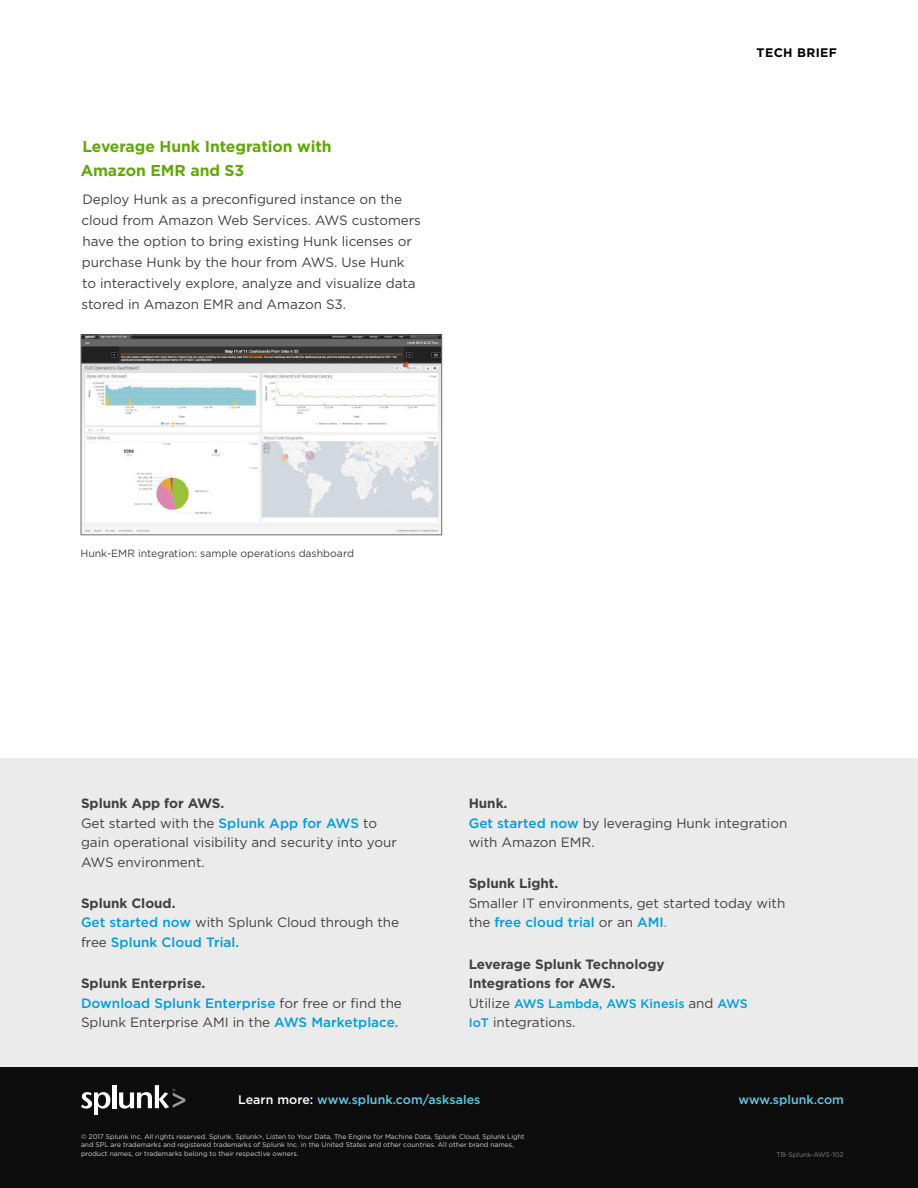
<style>
.page{position:relative;width:918px;height:1188px;background:#fff}
.page>*{position:absolute;margin:0;border:0;box-sizing:border-box;transform-origin:0 0}
.Header_2{font:700 15.75px/24.5px "Gotham";letter-spacing:-.005em;color:#63a70a}
.Backside_Body_Text{font:13.5px/19.5px "Gotham";letter-spacing:-.005em;color:#414042}
.Backside_Body_Text-2{font:500 13.5px/19.5px "Gotham";letter-spacing:.005em;color:#009ddc}
.Backside_Body_Text-3{font:700 13.5px/19.5px "Gotham";letter-spacing:-.005em;color:#414042}
.t1{font:500 12.45px "Gotham";letter-spacing:.005em;color:#61cae5}
.Backside_Body_Text-4{font:500 12.45px "Gotham";letter-spacing:.005em;color:#009ddc}
.t2{font:700 12.3px "Gotham";letter-spacing:.03em;color:#000}
.FIGURE_TYPE{font:10.5px "Gotham";letter-spacing:-.005em;color:#414042}
.Copyright{font:6.75px/8.7px "Gotham";color:#d1d3d4}
.Filename{font:6.75px "Gotham";color:#808285}
.s1{font-weight:700}
.s2{font-weight:500;color:#009ddc}
.s3{font-weight:700;color:#414042}
.s4{font-weight:400;color:#414042}
.s5{color:#009ddc}
.s6{font-weight:400;font-size:13.5px;color:#414042}
.s7{font-weight:500;font-size:12.45px;color:#009ddc}
.s8{color:#fff}
</style>
<div class="page">
<div style="left:0;top:1066px;width:918px;height:122px;background:#0d0d0d"></div>
<svg style="left:81px;top:1092px;width:29px;height:22px"></svg>
<hr style="left:112px;top:1085px;width:4px;height:23px;background:#fff">
<svg style="left:119px;top:1085px;width:66px;height:24px"></svg>
<div style="left:0;top:758px;width:918px;height:308px;background:#ebebec"></div>
<img style="left:83px;top:337px;width:357px;height:196px">
<div style="left:81px;top:335px;width:361px;height:200px;border:1px solid #6d6e71"></div>
<p class="Header_2" style="left:81px;top:134px;width:252px">Leverage Hunk Integration with<br>Amazon EMR and S3</p>
<p class="Backside_Body_Text" style="left:81px;top:188px;width:341px;line-height:21px">Deploy Hunk as a preconfigured instance on the cloud from Amazon Web Services. AWS customers have the option to bring existing Hunk licenses or purchase Hunk by the hour from AWS. Use Hunk to interactively explore, analyze and visualize data stored in Amazon EMR and Amazon S3.</p>
<p class="t2" style="left:757px;top:44px;width:82px">TECH BRIEF</p>
<p class="FIGURE_TYPE" style="left:80px;top:547px;width:275px">Hunk-EMR integration: sample operations dashboard</p>
<p class="Backside_Body_Text" style="left:81px;top:794px;width:317px"><span class="s1">Splunk App for AWS.<br></span>Get started with the <span class="s2">Splunk App for AWS</span> to gain operational visibility and security into your<br>AWS environment.</p>
<p class="Backside_Body_Text-2" style="left:81px;top:893px;width:320px"><span class="s3">Splunk Cloud.<br></span>Get started now <span class="s4">with Splunk Cloud through the free</span> Splunk Cloud Trial.</p>
<p class="Backside_Body_Text" style="left:81px;top:973px;width:322px"><span class="s1">Splunk Enterprise.<br></span><span class="s2">Download Splunk Enterprise</span> for free or find the<br>Splunk Enterprise AMI in the <span class="s2">AWS Marketplace.</span></p>
<p class="Backside_Body_Text" style="left:469px;top:794px;width:320px"><span class="s1">Hunk.<br></span><span class="s2">Get started now</span> by leveraging Hunk integration with Amazon EMR.</p>
<p class="Backside_Body_Text" style="left:469px;top:874px;width:318px"><span class="s1">Splunk Light.<br></span>Smaller IT environments, get started today with the <span class="s2">free cloud trial</span> or an <span class="s2">AMI</span><span class="s5">.</span></p>
<p class="Backside_Body_Text-3" style="left:469px;top:954px;width:197px">Leverage Splunk Technology<br>Integrations for AWS.</p>
<p class="Backside_Body_Text-4" style="left:469px;top:995px;width:281px"><span class="s6">Utilize</span> AWS Lambda, AWS Kinesis <span class="s6">and</span> AWS</p>
<p class="Backside_Body_Text" style="left:469px;top:1012px;width:108px"><span class="s7">IoT</span> integrations.</p>
<p class="t1" style="left:238px;top:1091px;width:244px"><span class="s8">Learn more:</span> www.splunk.com/asksales</p>
<p class="t1" style="left:738px;top:1091px;width:107px">www.splunk.com</p>
<p class="Copyright" style="left:81px;top:1132px;width:445px">© 2017 Splunk Inc. All rights reserved. Splunk, Splunk&gt;, Listen to Your Data, The Engine for Machine Data, Splunk Cloud, Splunk Light and SPL are trademarks and registered trademarks of Splunk Inc. in the United States and other countries. All other brand names, product names, or trademarks belong to their respective owners.</p>
<p class="Filename" style="left:776px;top:1150px;width:69px">TB-Splunk-AWS-102</p>
</div>
